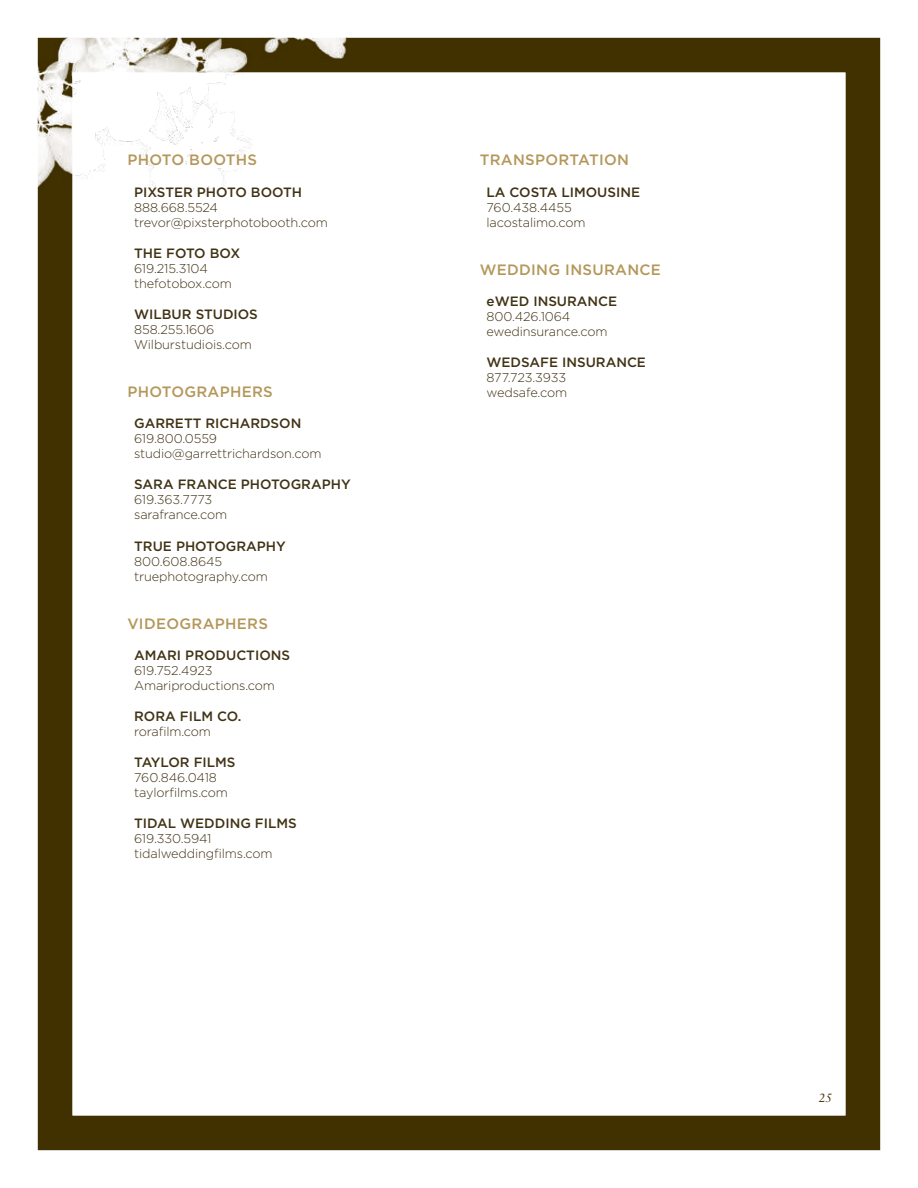
<style>
.page{position:relative;width:918px;height:1188px;background:#fff}
.page>*{position:absolute;margin:0;border:0;box-sizing:border-box;transform-origin:0 0}
.t1{font:500 15px "Gotham";letter-spacing:.02em;color:#b4975a}
.t2{font:500 13.5px "Gotham";color:#403214}
.t3{font:300 12.75px/15px "Gotham";letter-spacing:-.01em;color:#403214}
.t4{font:italic 12px "Sabon LT Pro";color:#413000}
</style>
<div class="page">
<div style="left:38px;top:38px;width:842px;height:1112px;border:34px solid #413000"></div>
<img style="left:38px;top:38px;width:352px;height:157px">
<p class="t1" style="left:127px;top:150px;width:131px">PHOTO BOOTHS</p>
<p class="t2" style="left:134px;top:183px;width:169px">PIXSTER PHOTO BOOTH</p>
<p class="t3" style="left:134px;top:199px;width:195px">888.668.5524 trevor@pixsterphotobooth.com</p>
<p class="t2" style="left:134px;top:244px;width:107px">THE FOTO BOX</p>
<p class="t3" style="left:134px;top:260px;width:99px">619.215.3104 thefotobox.com</p>
<p class="t2" style="left:134px;top:305px;width:125px">WILBUR STUDIOS</p>
<p class="t3" style="left:134px;top:322px;width:119px">858.255.1606<br>Wilburstudiois.com</p>
<p class="t1" style="left:127px;top:382px;width:147px">PHOTOGRAPHERS</p>
<p class="t2" style="left:134px;top:415px;width:169px">GARRETT RICHARDSON</p>
<p class="t3" style="left:134px;top:431px;width:189px">619.800.0559 studio@garrettrichardson.com</p>
<p class="t2" style="left:134px;top:476px;width:218px">SARA FRANCE PHOTOGRAPHY</p>
<p class="t3" style="left:134px;top:492px;width:95px">619.363.7773 sarafrance.com</p>
<p class="t2" style="left:134px;top:537px;width:153px">TRUE PHOTOGRAPHY</p>
<p class="t3" style="left:134px;top:553px;width:135px">800.608.8645 truephotography.com</p>
<p class="t1" style="left:127px;top:613px;width:142px">VIDEOGRAPHERS</p>
<p class="t2" style="left:134px;top:646px;width:157px">AMARI PRODUCTIONS</p>
<p class="t3" style="left:134px;top:662px;width:142px">619.752.4923<br>Amariproductions.com</p>
<p class="t2" style="left:134px;top:707px;width:107px">RORA FILM CO.</p>
<p class="t3" style="left:134px;top:724px;width:78px">rorafilm.com</p>
<p class="t2" style="left:134px;top:754px;width:103px">TAYLOR FILMS</p>
<p class="t3" style="left:134px;top:770px;width:95px">760.846.0418 taylorfilms.com</p>
<p class="t2" style="left:134px;top:815px;width:164px">TIDAL WEDDING FILMS</p>
<p class="t3" style="left:134px;top:831px;width:140px">619.330.5941 tidalweddingfilms.com</p>
<p class="t1" style="left:480px;top:150px;width:151px">TRANSPORTATION</p>
<p class="t2" style="left:487px;top:183px;width:155px">LA COSTA LIMOUSINE</p>
<p class="t3" style="left:487px;top:199px;width:101px">760.438.4455 lacostalimo.com</p>
<p class="t1" style="left:480px;top:259px;width:183px">WEDDING INSURANCE</p>
<p class="t2" style="left:487px;top:292px;width:132px">eWED INSURANCE</p>
<p class="t3" style="left:487px;top:308px;width:123px">800.426.1064 ewedinsurance.com</p>
<p class="t2" style="left:487px;top:353px;width:161px">WEDSAFE INSURANCE</p>
<p class="t3" style="left:487px;top:370px;width:82px">877.723.3933 wedsafe.com</p>
<p class="t4" style="left:819px;top:1090px;width:15px">25</p>
</div>
